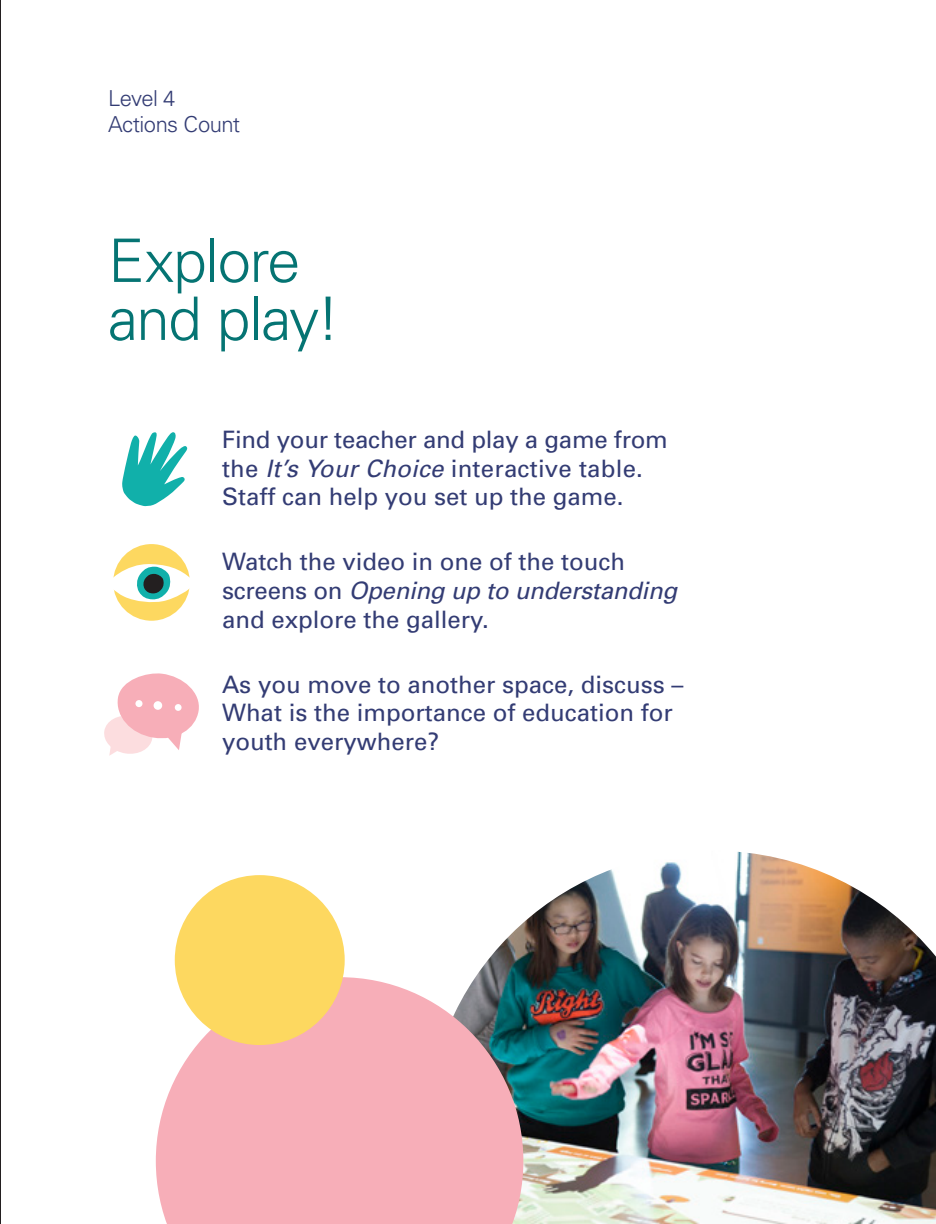
<style>
.page{position:relative;width:936px;height:1224px;background:#fff}
.page>*{position:absolute;margin:0;border:0;box-sizing:border-box;transform-origin:0 0}
.Baic_Copy{font:300 60px/58px "Univers";letter-spacing:-.025em;color:#057473}
.Bullets{font:24px/28.8px "Univers";color:#333c74}
.Baic_Copy-2{font:300 22px/26.4px "Univers";letter-spacing:-.025em;color:#333c74}
.s1{font-style:italic}
</style>
<div class="page">
<svg style="left:122px;top:432px;width:66px;height:74px"></svg>
<svg style="left:104px;top:673px;width:95px;height:83px"></svg>
<div style="left:135px;top:700px;width:8px;height:7px;background:#fff;border-radius:50%"></div>
<div style="left:154px;top:701px;width:8px;height:9px;background:#fff;border-radius:50%"></div>
<div style="left:175px;top:704px;width:7px;height:7px;background:#fff;border-radius:50%"></div>
<div style="left:113px;top:544px;width:77px;height:77px;background:#fdd860;border-radius:50%"></div>
<svg style="left:113px;top:563px;width:77px;height:40px"></svg>
<img style="left:475px;top:851px;width:461px;height:373px">
<svg style="left:156px;top:977px;width:367px;height:247px;background:#eaafb8"></svg>
<div style="left:175px;top:875px;width:170px;height:170px;background:#fdd860;border-radius:50%"></div>
<hr style="left:0;top:0;width:1px;height:1224px;background:#231f20">
<p class="Baic_Copy-2" style="left:108px;top:84px;width:134px">Level 4<br>Actions Count</p>
<p class="Baic_Copy" style="left:108px;top:230px;width:233px">Explore and play!</p>
<p class="Bullets" style="left:222px;top:424px;width:447px">Find your teacher and play a game from the <span class="s1">It’s Your Choice</span> interactive table.<br>Staff can help you set up the game.</p>
<p class="Bullets" style="left:222px;top:547px;width:457px">Watch the video in one of the touch screens on <span class="s1">Opening up to understanding </span>and explore the gallery.</p>
<p class="Bullets" style="left:222px;top:669px;width:463px">As you move to another space, discuss –<br>What is the importance of education for youth everywhere?</p>
</div>
